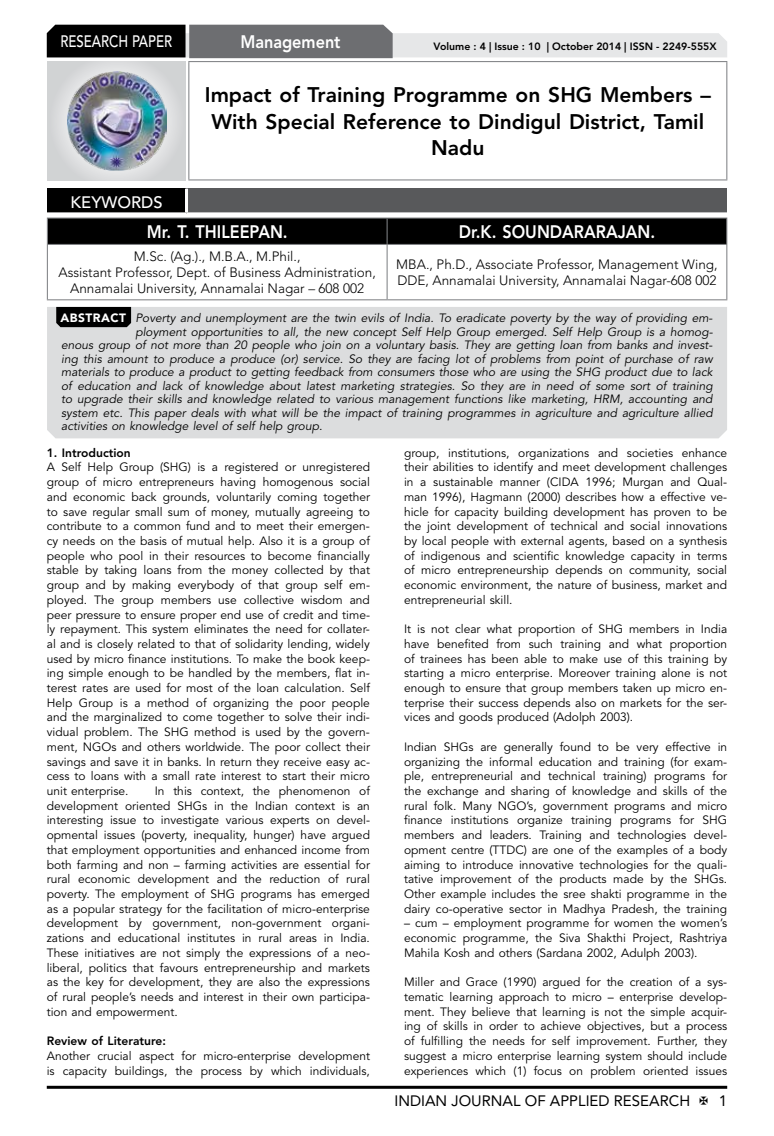
<style>
.page{position:relative;width:774px;height:1136px;background:#fff}
.page>*{position:absolute;margin:0;border:0;box-sizing:border-box;transform-origin:0 0}
.t1{font:800 21px/26.2px "Avenir LT Std";color:#000;text-align:center}
.t2{font:800 18px "Avenir LT Std";color:#fff;scale:.9 1}
.t3{font:500 16.5px "Avenir LT Std";color:#fff;scale:.8 1}
.t4{font:500 16.5px "Avenir LT Std";color:#fff}
.t5{font:15px "Avenir LT Std";color:#000}
.t6{font:300 13.5px/16.2px "Avenir LT Std";color:#000;text-align:center}
.t7{font:12px/14.7px "Avenir LT Std";color:#000;text-align:justify}
.t8{font:italic 12px "Avenir LT Std";color:#000}
.t9{font:800 12px "Avenir LT Std";color:#000}
.t10{font:800 10.5px "Avenir LT Std";color:#000}
.s1{font-weight:900;font-style:normal;color:#fff}
</style>
<div class="page">
<hr style="left:47px;top:1085px;width:680px;height:3px;background:#000">
<div style="left:48px;top:62px;width:137px;height:118px;background:linear-gradient(to right,#d9dadb,#d9dadb)"></div>
<img style="left:68px;top:71px;width:99px;height:100px">
<svg style="left:47px;top:25px;width:680px;height:33px;background:#979899"></svg>
<hr style="left:188px;top:61px;width:539px;height:1px;background:#808285">
<hr style="left:188px;top:62px;width:1px;height:117px;background:#808285">
<hr style="left:726px;top:62px;width:1px;height:117px;background:#808285">
<hr style="left:188px;top:179px;width:539px;height:1px;background:#808285">
<hr style="left:47px;top:217px;width:340px;height:1px;background:#808285">
<hr style="left:387px;top:217px;width:340px;height:1px;background:#808285">
<svg style="left:47px;top:218px;width:680px;height:26px;background:#040404"></svg>
<hr style="left:47px;top:244px;width:340px;height:1px;background:#808285">
<hr style="left:47px;top:245px;width:1px;height:54px;background:#808285">
<hr style="left:387px;top:244px;width:340px;height:1px;background:#808285">
<hr style="left:387px;top:245px;width:1px;height:54px;background:#808285">
<hr style="left:726px;top:245px;width:1px;height:54px;background:#808285">
<hr style="left:47px;top:299px;width:340px;height:1px;background:#808285">
<hr style="left:387px;top:299px;width:340px;height:1px;background:#808285">
<div style="left:47px;top:189px;width:139px;height:25px;background:#000"></div>
<div style="left:186px;top:189px;width:541px;height:25px;background:#58595b"></div>
<hr style="left:185px;top:189px;width:3px;height:23px;background:#fff">
<hr style="left:47px;top:212px;width:139px;height:3px;background:#fff">
<hr style="left:186px;top:212px;width:541px;height:3px;background:#fff">
<div style="left:47px;top:307px;width:680px;height:131px;background:#dcddde"></div>
<svg style="left:56px;top:307px;width:75px;height:20px"></svg>
<h3 class="t3" style="left:60px;top:32px;width:139px">RESEARCH PAPER</h3>
<h3 class="t4" style="left:71px;top:192px;width:94px">KEYWORDS</h3>
<h2 class="t2" style="left:240px;top:31px;width:113px">Management</h2>
<p class="t10" style="left:434px;top:41px;width:284px">Volume : 4 | Issue : 10 | October 2014 | ISSN - 2249-555X</p>
<h1 class="t1" style="left:205px;top:82px;width:507px">Impact of Training Programme on SHG Members –<br>With Special Reference to Dindigul District, Tamil<br>Nadu</h1>
<h2 class="t2" style="left:147px;top:221px;width:158px">Mr. T. THILEEPAN.</h2>
<h2 class="t2" style="left:459px;top:221px;width:220px">Dr.K. SOUNDARARAJAN.</h2>
<p class="t6" style="left:59px;top:248px;width:319px">M.Sc. (Ag.)., M.B.A., M.Phil.,<br>Assistant Professor, Dept. of Business Administration,<br>Annamalai University, Annamalai Nagar – 608 002</p>
<p class="t6" style="left:396px;top:256px;width:323px;text-align:left">MBA., Ph.D., Associate Professor, Management Wing,<br>DDE, Annamalai University, Annamalai Nagar-608 002</p>
<p class="t8" style="left:60px;top:311px;width:654px"><span class="s1">ABSTRACT</span> Poverty and unemployment are the twin evils of India. To eradicate poverty by the way of providing em-</p>
<p class="t8" style="left:135px;top:325px;width:579px">ployment opportunities to all, the new concept Self Help Group emerged. Self Help Group is a homog-</p>
<p class="t8" style="left:61px;top:338px;width:653px">enous group of not more than 20 people who join on a voluntary basis. They are getting loan from banks and invest-</p>
<p class="t8" style="left:61px;top:352px;width:653px">ing this amount to produce a produce (or) service. So they are facing lot of problems from point of purchase of raw</p>
<p class="t8" style="left:61px;top:365px;width:653px">materials to produce a product to getting feedback from consumers those who are using the SHG product due to lack</p>
<p class="t8" style="left:61px;top:379px;width:653px">of education and lack of knowledge about latest marketing strategies. So they are in need of some sort of training</p>
<p class="t8" style="left:61px;top:392px;width:653px">to upgrade their skills and knowledge related to various management functions like marketing, HRM, accounting and</p>
<p class="t8" style="left:61px;top:406px;width:653px">system etc. This paper deals with what will be the impact of training programmes in agriculture and agriculture allied</p>
<p class="t8" style="left:61px;top:419px;width:263px">activities on knowledge level of self help group.</p>
<p class="t9" style="left:47px;top:445px;width:85px">1. Introduction</p>
<p class="t7" style="left:47px;top:460px;width:325px">A Self Help Group (SHG) is a registered or unregistered group of micro entrepreneurs having homogenous social and economic back grounds, voluntarily coming together to save regular small sum of money, mutually agreeing to contribute to a common fund and to meet their emergen&shy;cy needs on the basis of mutual help. Also it is a group of people who pool in their resources to become financially stable by taking loans from the money collected by that group and by making everybody of that group self em&shy;ployed. The group members use collective wisdom and peer pressure to ensure proper end use of credit and time&shy;ly repayment. This system eliminates the need for collater&shy;al and is closely related to that of solidarity lending, widely used by micro finance institutions. To make the book keep&shy;ing simple enough to be handled by the members, flat in&shy;terest rates are used for most of the loan calculation. Self Help Group is a method of organizing the poor people and the marginalized to come together to solve their indi&shy;vidual problem. The SHG method is used by the govern&shy;ment, NGOs and others worldwide. The poor collect their savings and save it in banks. In return they receive easy ac&shy;cess to loans with a small rate interest to start their micro unit enterprise.</p>
<p class="t7" style="left:404px;top:445px;width:325px">group, institutions, organizations and societies enhance their abilities to identify and meet development challenges in a sustainable manner (CIDA 1996; Murgan and Qual&shy;man 1996), Hagmann (2000) describes how a effective ve&shy;hicle for capacity building development has proven to be the joint development of technical and social innovations by local people with external agents, based on a synthesis of indigenous and scientific knowledge capacity in terms of micro entrepreneurship depends on community, social economic environment, the nature of business, market and entrepreneurial skill.</p>
<p class="t7" style="left:404px;top:622px;width:325px">It is not clear what proportion of SHG members in India have benefited from such training and what proportion of trainees has been able to make use of this training by starting a micro enterprise. Moreover training alone is not enough to ensure that group members taken up micro en&shy;terprise their success depends also on markets for the ser&shy;vices and goods produced (Adolph 2003).</p>
<p class="t7" style="left:404px;top:739px;width:325px">Indian SHGs are generally found to be very effective in organizing the informal education and training (for exam&shy;ple, entrepreneurial and technical training) programs for the exchange and sharing of knowledge and skills of the rural folk. Many NGO’s, government programs and micro finance institutions organize training programs for SHG members and leaders. Training and technologies devel&shy;opment centre (TTDC) are one of the examples of a body aiming to introduce innovative technologies for the quali&shy;tative improvement of the products made by the SHGs.<br>Other example includes the sree shakti programme in the dairy co-operative sector in Madhya Pradesh, the training</p>
<p class="t7" style="left:404px;top:916px;width:325px">– cum – employment programme for women the women’s economic programme, the Siva Shakthi Project, Rashtriya Mahila Kosh and others (Sardana 2002, Adulph 2003).</p>
<p class="t7" style="left:404px;top:974px;width:325px">Miller and Grace (1990) argued for the creation of a sys&shy;tematic learning approach to micro – enterprise develop&shy;ment. They believe that learning is not the simple acquir&shy;ing of skills in order to achieve objectives, but a process of fulfilling the needs for self improvement. Further, they suggest a micro enterprise learning system should include experiences which (1) focus on problem oriented issues</p>
<p class="t7" style="left:47px;top:783px;width:325px;text-indent:108px">In this context, the phenomenon of development oriented SHGs in the Indian context is an interesting issue to investigate various experts on devel&shy;opmental issues (poverty, inequality, hunger) have argued that employment opportunities and enhanced income from both farming and non – farming activities are essential for rural economic development and the reduction of rural poverty. The employment of SHG programs has emerged as a popular strategy for the facilitation of micro-enterprise development by government, non-government organi&shy;zations and educational institutes in rural areas in India.<br>These initiatives are not simply the expressions of a neo&shy;liberal, politics that favours entrepreneurship and markets as the key for development, they are also the expressions of rural people’s needs and interest in their own participa&shy;tion and empowerment.</p>
<p class="t9" style="left:47px;top:1033px;width:121px">Review of Literature:</p>
<p class="t7" style="left:47px;top:1048px;width:325px">Another crucial aspect for micro-enterprise development is capacity buildings, the process by which individuals,</p>
<p class="t5" style="left:394px;top:1091px;width:297px">INDIAN JOURNAL OF APPLIED RESEARCH</p>
<p class="t5" style="left:719px;top:1091px;width:10px">1</p>
</div>
